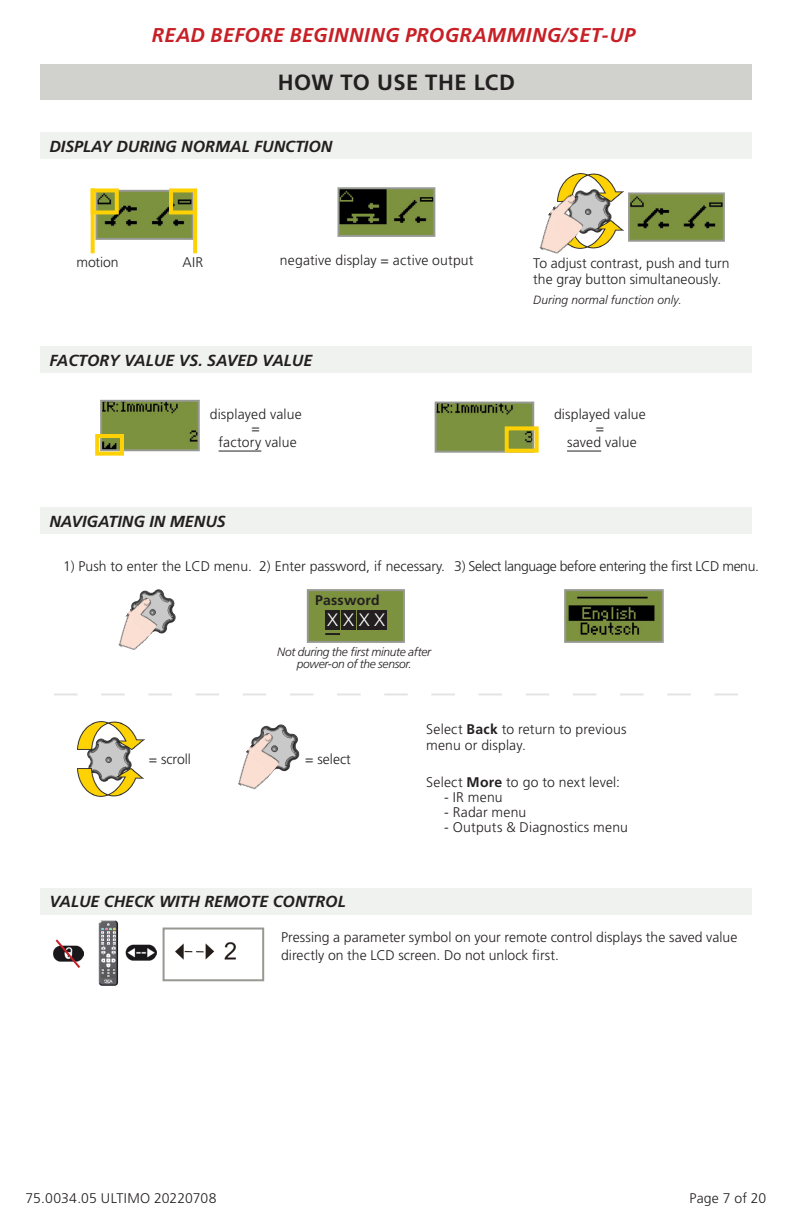
<style>
.page{position:relative;width:792px;height:1224px;background:#fff}
.page>*{position:absolute;margin:0;border:0;box-sizing:border-box;transform-origin:0 0}
.t1{font:700 22px "Frutiger LT Std";letter-spacing:.02em;color:#231f20}
.resumé_tech{font:italic 700 20px "Frutiger LT Std";letter-spacing:.02em;color:#c72026}
.resumé_tech-2{font:300 18px "Frutiger LT Std";color:#fff}
.t2{font:italic 700 16px "Frutiger LT Std";color:#231f20}
.resumé_tech-3{font:300 14px/16px "Frutiger LT Std";letter-spacing:.005em;color:#231f20}
.resumé_tech-4{font:300 14px "Frutiger LT Std";letter-spacing:-.03em;color:#231f20}
.resumé_tech-5{font:700 14px "Frutiger LT Std";letter-spacing:.02em;color:#231f20}
.resumé_tech-6{font:italic 300 12px/12px "Frutiger LT Std";letter-spacing:-.015em;color:#231f20;text-align:center}
.resumé_tech-7{font:italic 300 12px "Frutiger LT Std";letter-spacing:.005em;color:#231f20}
.s1{font-weight:700}
</style>
<div class="page">
<div style="left:40px;top:64px;width:712px;height:36px;background:#d1d2cd"></div>
<div style="left:40px;top:132px;width:712px;height:27px;background:#f0f2f0"></div>
<div style="left:40px;top:346px;width:712px;height:27px;background:#f0f2f0"></div>
<div style="left:40px;top:507px;width:712px;height:27px;background:#f0f2f0"></div>
<div style="left:40px;top:888px;width:712px;height:27px;background:#f0f2f0"></div>
<img style="left:594px;top:201px;width:19px;height:20px">
<img style="left:559px;top:174px;width:65px;height:27px">
<img style="left:594px;top:221px;width:29px;height:27px">
<img style="left:539px;top:190px;width:55px;height:64px">
<img style="left:631px;top:195px;width:91px;height:44px">
<div style="left:628px;top:192px;width:97px;height:50px;border:2px solid #969991"></div>
<img style="left:341px;top:190px;width:91px;height:44px">
<div style="left:338px;top:187px;width:97px;height:50px;border:2px solid #969991"></div>
<img style="left:98px;top:193px;width:93px;height:44px">
<div style="left:95px;top:190px;width:99px;height:50px;border:2px solid #969991"></div>
<div style="left:91px;top:188px;width:28px;height:26px;border:4px solid #fed105"></div>
<svg style="left:91px;top:188px;width:4px;height:65px"></svg>
<div style="left:169px;top:188px;width:28px;height:26px;border:4px solid #fed105"></div>
<svg style="left:193px;top:190px;width:4px;height:63px"></svg>
<img style="left:84px;top:749px;width:50px;height:19px">
<img style="left:78px;top:721px;width:66px;height:28px">
<img style="left:78px;top:768px;width:66px;height:28px">
<img style="left:140px;top:589px;width:36px;height:39px">
<img style="left:118px;top:594px;width:49px;height:56px">
<img style="left:261px;top:724px;width:39px;height:41px">
<img style="left:238px;top:729px;width:52px;height:61px">
<img style="left:567px;top:592px;width:94px;height:48px">
<div style="left:564px;top:589px;width:100px;height:54px;border:2px solid #969991"></div>
<img style="left:175px;top:942px;width:62px;height:18px">
<div style="left:163px;top:928px;width:101px;height:53px;border:2px solid #969991"></div>
<img style="left:125px;top:944px;width:31px;height:17px">
<img style="left:98px;top:921px;width:20px;height:64px">
<img style="left:53px;top:949px;width:30px;height:10px">
<svg style="left:54px;top:939px;width:28px;height:29px"></svg>
<img style="left:438px;top:405px;width:93px;height:45px">
<div style="left:435px;top:402px;width:99px;height:51px;border:2px solid #969991"></div>
<div style="left:505px;top:426px;width:34px;height:27px;border:4px solid #fed105"></div>
<img style="left:103px;top:403px;width:94px;height:45px">
<div style="left:100px;top:400px;width:100px;height:51px;border:2px solid #969991"></div>
<div style="left:95px;top:434px;width:29px;height:22px;border:4px solid #fed105"></div>
<div style="left:307px;top:589px;width:98px;height:54px;background:#7c923f;border:2px solid #969991"></div>
<div style="left:325px;top:611px;width:15px;height:19px;background:#231f20"></div>
<div style="left:341px;top:610px;width:15px;height:20px;background:#231f20"></div>
<div style="left:357px;top:610px;width:14px;height:20px;background:#231f20"></div>
<div style="left:372px;top:610px;width:15px;height:20px;background:#231f20"></div>
<svg style="left:54px;top:693px;width:684px;height:2px"></svg>
<hr style="left:219px;top:451px;width:42px;height:1px;background:#231f20">
<hr style="left:567px;top:451px;width:34px;height:1px;background:#231f20">
<svg style="left:325px;top:633px;width:15px;height:2px"></svg>
<p class="resumé_tech" style="left:152px;top:23px;width:485px">READ BEFORE BEGINNING PROGRAMMING/SET-UP</p>
<p class="t1" style="left:278px;top:69px;width:239px">HOW TO USE THE LCD</p>
<p class="t2" style="left:49px;top:137px;width:284px">DISPLAY DURING NORMAL FUNCTION</p>
<p class="resumé_tech-3" style="left:77px;top:255px;width:43px">motion</p>
<p class="resumé_tech-3" style="left:182px;top:255px;width:23px">AIR</p>
<p class="resumé_tech-3" style="left:280px;top:253px;width:195px">negative display = active output</p>
<p class="t2" style="left:49px;top:351px;width:264px">FACTORY VALUE VS. SAVED VALUE</p>
<p class="resumé_tech-3" style="left:210px;top:406px;width:93px">displayed value</p>
<p class="resumé_tech-3" style="left:252px;top:420px;width:10px">=</p>
<p class="resumé_tech-3" style="left:219px;top:434px;width:80px">factory value</p>
<p class="t2" style="left:49px;top:512px;width:178px">NAVIGATING IN MENUS</p>
<p class="resumé_tech-3" style="left:533px;top:255px;width:198px">To adjust contrast, push and turn the gray button simultaneously.</p>
<p class="resumé_tech-7" style="left:533px;top:293px;width:150px">During normal function only.</p>
<p class="resumé_tech-3" style="left:554px;top:406px;width:93px">displayed value</p>
<p class="resumé_tech-3" style="left:596px;top:420px;width:10px">=</p>
<p class="resumé_tech-3" style="left:567px;top:434px;width:71px">saved value</p>
<p class="resumé_tech-3" style="left:63px;top:559px;width:191px">1) Push to enter the LCD menu.</p>
<p class="resumé_tech-3" style="left:259px;top:559px;width:187px">2) Enter password, if necessary.</p>
<p class="resumé_tech-5" style="left:315px;top:592px;width:66px">Password</p>
<p class="resumé_tech-2" style="left:327px;top:610px;width:60px">X X X X</p>
<p class="resumé_tech-6" style="left:277px;top:646px;width:156px">Not during the first minute after power-on of the sensor.</p>
<p class="resumé_tech-4" style="left:454px;top:559px;width:306px">3) Select language before entering the first LCD menu.</p>
<p class="resumé_tech-3" style="left:149px;top:751px;width:44px">= scroll</p>
<p class="resumé_tech-3" style="left:305px;top:751px;width:47px">= select</p>
<p class="t2" style="left:49px;top:892px;width:298px">VALUE CHECK WITH REMOTE CONTROL</p>
<p class="resumé_tech-3" style="left:426px;top:721px;width:202px">Select <span class="s1">Back</span> to return to previous menu or display.</p>
<p class="resumé_tech-3" style="left:426px;top:774px;width:195px">Select <span class="s1">More</span> to go to next level:</p>
<p class="resumé_tech-3" style="left:444px;top:789px;width:60px">- IR menu</p>
<p class="resumé_tech-3" style="left:444px;top:804px;width:84px">- Radar menu</p>
<p class="resumé_tech-3" style="left:444px;top:819px;width:185px">- Outputs &amp; Diagnostics menu</p>
<p class="resumé_tech-3" style="left:281px;top:928px;width:458px;line-height:18px">Pressing a parameter symbol on your remote control displays the saved value directly on the LCD screen. Do not unlock first.</p>
<p class="resumé_tech-3" style="left:26px;top:1191px;width:192px">75.0034.05 ULTIMO 20220708</p>
<p class="resumé_tech-3" style="left:690px;top:1191px;width:78px">Page 7 of 20</p>
</div>
